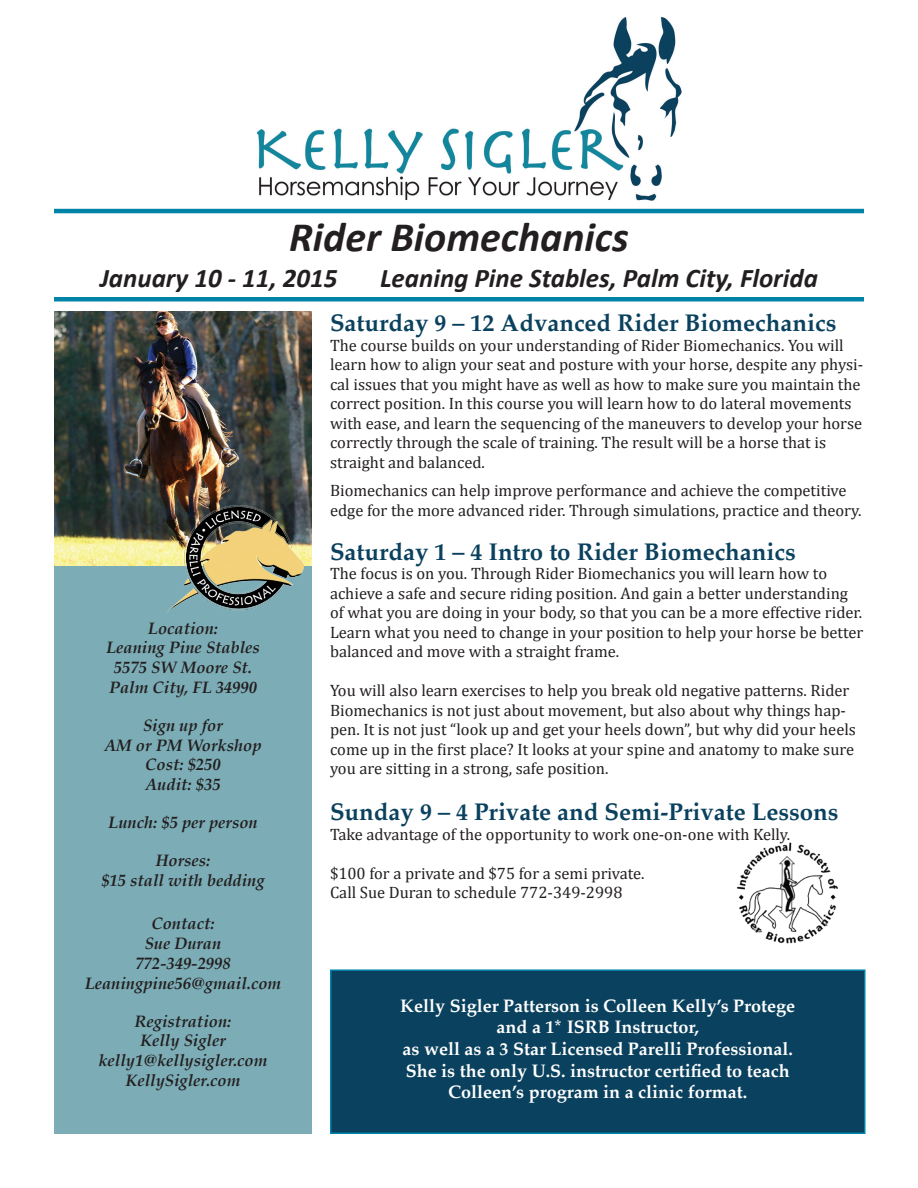
<style>
.page{position:relative;width:918px;height:1188px;background:#fff}
.page>*{position:absolute;margin:0;border:0;box-sizing:border-box;transform-origin:0 0}
.t1{font:italic 700 42px "Calibri";color:#231f20}
.t2{font:italic 700 27px "Calibri";color:#231f20}
.t3{font:700 24px "Palatino";color:#0a415e}
.t4{font:700 18px/21.6px "Palatino";color:#fff;text-align:center}
.t5{font:16.5px/19.5px "Cambria";color:#231f20}
.t6{font:italic 700 16.5px/19.8px "Palatino";color:#231f20;text-align:center}
</style>
<div class="page">
<div style="left:54px;top:566px;width:258px;height:568px;background:#7cadb6"></div>
<div style="left:331px;top:970px;width:534px;height:163px;background:#0a415e"></div>
<div style="left:330px;top:969px;width:536px;height:165px;border:2px solid #0083a9"></div>
<img style="left:256px;top:18px;width:425px;height:183px">
<hr style="left:54px;top:209px;width:810px;height:4px;background:#0083a9">
<img style="left:54px;top:311px;width:258px;height:255px">
<img style="left:167px;top:506px;width:137px;height:106px">
<div style="left:54px;top:297px;width:810px;height:5px;background:#0083a9"></div>
<img style="left:737px;top:842px;width:101px;height:102px">
<h1 class="t1" style="left:289px;top:210px;width:341px">Rider Biomechanics</h1>
<h2 class="t2" style="left:100px;top:261px;width:239px">January 10 - 11, 2015</h2>
<h2 class="t2" style="left:380px;top:261px;width:439px">Leaning Pine Stables, Palm City, Florida</h2>
<h3 class="t3" style="left:330px;top:302px;width:508px">Saturday 9 – 12 Advanced Rider Biomechanics</h3>
<p class="t5" style="left:330px;top:335px;width:535px">The course builds on your understanding of Rider Biomechanics. You will learn how to align your seat and posture with your horse, despite any physi&shy;cal issues that you might have as well as how to make sure you maintain the correct position. In this course you will learn how to do lateral movements with ease, and learn the sequencing of the maneuvers to develop your horse correctly through the scale of training. The result will be a horse that is straight and balanced.</p>
<p class="t5" style="left:330px;top:481px;width:533px">Biomechanics can help improve performance and achieve the competitive edge for the more advanced rider. Through simulations, practice and theory.</p>
<h3 class="t3" style="left:330px;top:531px;width:467px">Saturday 1 – 4 Intro to Rider Biomechanics</h3>
<p class="t5" style="left:330px;top:564px;width:535px">The focus is on you. Through Rider Biomechanics you will learn how to achieve a safe and secure riding position. And gain a better understanding of what you are doing in your body, so that you can be a more effective rider.<br>Learn what you need to change in your position to help your horse be better balanced and move with a straight frame.</p>
<p class="t5" style="left:330px;top:681px;width:528px">You will also learn exercises to help you break old negative patterns. Rider Biomechanics is not just about movement, but also about why things hap&shy;pen. It is not just “look up and get your heels down”, but why did your heels come up in the first place? It looks at your spine and anatomy to make sure you are sitting in a strong, safe position.</p>
<h3 class="t3" style="left:330px;top:791px;width:510px">Sunday 9 – 4 Private and Semi-Private Lessons</h3>
<p class="t5" style="left:330px;top:824px;width:462px">Take advantage of the opportunity to work one-on-one with Kelly.</p>
<p class="t5" style="left:330px;top:863px;width:316px">$100 for a private and $75 for a semi private.<br>Call Sue Duran to schedule 772-349-2998</p>
<p class="t6" style="left:106px;top:618px;width:155px">Location:<br>Leaning Pine Stables<br>5575 SW Moore St.<br>Palm City, FL 34990</p>
<p class="t6" style="left:104px;top:715px;width:159px">Sign up for<br>AM or PM Workshop<br>Cost: $250<br>Audit: $35</p>
<p class="t6" style="left:108px;top:812px;width:151px">Lunch: $5 per person</p>
<p class="t6" style="left:101px;top:850px;width:165px">Horses:<br>$15 stall with bedding</p>
<p class="t6" style="left:85px;top:914px;width:198px">Contact:<br>Sue Duran<br>772-349-2998<br>Leaningpine56@gmail.com</p>
<p class="t6" style="left:98px;top:1011px;width:171px">Registration:<br>Kelly Sigler kelly1@kellysigler.com<br>KellySigler.com</p>
<p class="t4" style="left:400px;top:994px;width:396px">Kelly Sigler Patterson is Colleen Kelly’s Protege and a 1* ISRB Instructor,<br>as well as a 3 Star Licensed Parelli Professional.<br>She is the only U.S. instructor certified to teach Colleen’s program in a clinic format.</p>
</div>
